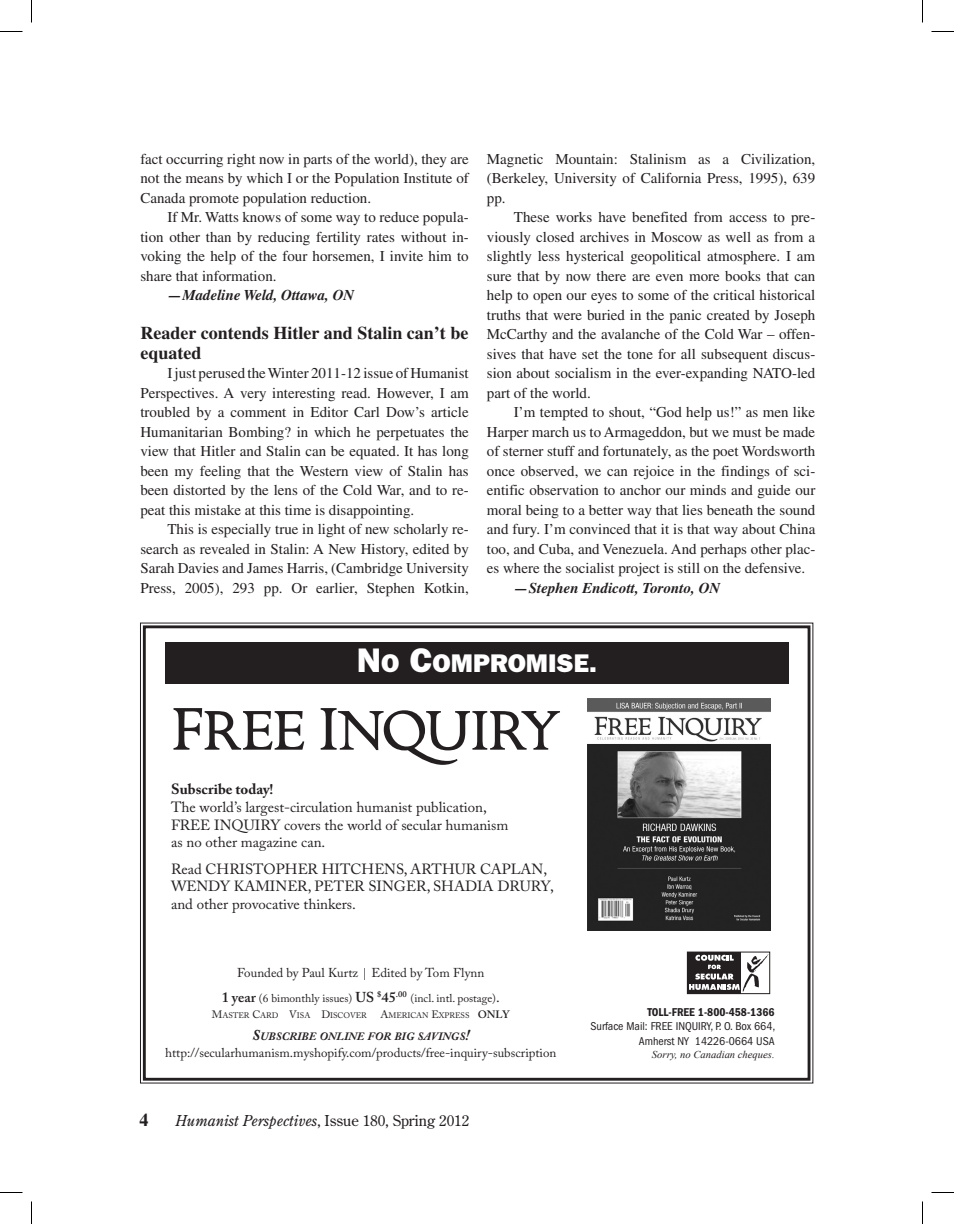
<style>
.page{position:relative;width:954px;height:1224px;background:#fff}
.page>*{position:absolute;margin:0;border:0;box-sizing:border-box;transform-origin:0 0}
.t1{font:800 25.65px "Franklin Gothic";color:#fff}
.Letter_Body{font:700 18px/19.5px "Times";color:#231f20}
.Letter_Body_NEW{font:15px/19.5px "Times";color:#231f20;text-align:justify}
.Letter_Body-2{font:15px "Times Bold Italic Os F";color:#231f20}
.t2{font:italic 15px "Century Old Style";color:#231f20}
.t3{font:14.7px/17.5px "Adobe Caslon Pro";color:#231f20}
.t4{font:12.9px "Adobe Caslon Pro";color:#231f20}
.t5{font:condensed 11.85px/14.2px "Franklin Gothic";color:#231f20;text-align:right}
.t6{font:11.4px "Adobe Caslon Pro";color:#231f20}
.t7{font:italic 700 11.25px "Adobe Caslon Pro";color:#231f20}
.t8{font:italic 10.5px "Times New Roman";color:#231f20}
.t9{font:7.95px "Adobe Caslon Pro";letter-spacing:-.01em;color:#231f20}
.s1{font-size:34.2px}
.s2{font-weight:700}
.s3{font-weight:600;font-size:14.25px}
.s4{font-size:14.25px}
.s5{font-size:10.65px}
.s6{font-weight:600;font-size:10.65px}
.s7{font-size:15px}
.s8{font-style:normal}
.s9{font-weight:600}
</style>
<div class="page">
<div style="left:143px;top:625px;width:667px;height:456px;border:3px solid #231f20"></div>
<svg style="left:174px;top:708px;width:130px;height:42px"></svg>
<svg style="left:321px;top:708px;width:239px;height:57px"></svg>
<div style="left:165px;top:642px;width:624px;height:42px;background:#231f20"></div>
<img style="left:588px;top:699px;width:182px;height:231px">
<svg style="left:364px;top:968px;width:1px;height:12px"></svg>
<svg style="left:687px;top:951px;width:83px;height:44px"></svg>
<div style="left:687px;top:952px;width:83px;height:42px;border:1px solid #231f20"></div>
<div style="left:687px;top:952px;width:54px;height:42px;background:#231f20"></div>
<svg style="left:689px;top:954px;width:80px;height:38px"></svg>
<svg style="left:0;top:31px;width:22px;height:1px"></svg>
<svg style="left:932px;top:31px;width:22px;height:1px"></svg>
<svg style="left:0;top:1192px;width:22px;height:1px"></svg>
<svg style="left:932px;top:1192px;width:22px;height:1px"></svg>
<svg style="left:31px;top:0;width:1px;height:22px"></svg>
<svg style="left:31px;top:1202px;width:1px;height:22px"></svg>
<svg style="left:922px;top:0;width:1px;height:22px"></svg>
<svg style="left:922px;top:1202px;width:1px;height:22px"></svg>
<p class="Letter_Body_NEW" style="left:140px;top:149px;width:330px">fact occurring right now in parts of the world), they are not the means by which I or the Population Institute of Canada promote population reduction.</p>
<p class="Letter_Body_NEW" style="left:140px;top:207px;width:330px;text-indent:27px">If Mr. Watts knows of some way to reduce popula&shy;tion other than by reducing fertility rates without in&shy;voking the help of the four horsemen, I invite him to share that information.</p>
<p class="Letter_Body-2" style="left:167px;top:286px;width:189px">—Madeline Weld, Ottawa, ON</p>
<p class="Letter_Body" style="left:140px;top:323px;width:329px">Reader contends Hitler and Stalin can’t be equated</p>
<p class="Letter_Body_NEW" style="left:140px;top:363px;width:330px;text-indent:27px">I just perused the Winter 2011-12 issue of Humanist Perspectives. A very interesting read. However, I am troubled by a comment in Editor Carl Dow’s article Humanitarian Bombing? in which he perpetuates the view that Hitler and Stalin can be equated. It has long been my feeling that the Western view of Stalin has been distorted by the lens of the Cold War, and to re&shy;peat this mistake at this time is disappointing.</p>
<p class="Letter_Body_NEW" style="left:140px;top:519px;width:330px;text-indent:27px">This is especially true in light of new scholarly re&shy;search as revealed in Stalin: A New History, edited by Sarah Davies and James Harris, (Cambridge University Press, 2005), 293 pp. Or earlier, Stephen Kotkin,</p>
<p class="Letter_Body_NEW" style="left:487px;top:149px;width:330px">Magnetic Mountain: Stalinism as a Civilization, (Berkeley, University of California Press, 1995), 639 pp.</p>
<p class="Letter_Body_NEW" style="left:487px;top:207px;width:330px;text-indent:27px">These works have benefited from access to pre&shy;viously closed archives in Moscow as well as from a slightly less hysterical geopolitical atmosphere. I am sure that by now there are even more books that can help to open our eyes to some of the critical historical truths that were buried in the panic created by Joseph McCarthy and the avalanche of the Cold War – offen&shy;sives that have set the tone for all subsequent discus&shy;sion about socialism in the ever-expanding NATO-led part of the world.</p>
<p class="Letter_Body_NEW" style="left:487px;top:402px;width:330px;text-indent:27px">I’m tempted to shout, “God help us!” as men like Harper march us to Armageddon, but we must be made of sterner stuff and fortunately, as the poet Wordsworth once observed, we can rejoice in the findings of sci&shy;entific observation to anchor our minds and guide our moral being to a better way that lies beneath the sound and fury. I’m convinced that it is that way about China too, and Cuba, and Venezuela. And perhaps other plac&shy;es where the socialist project is still on the defensive.</p>
<p class="Letter_Body-2" style="left:514px;top:579px;width:208px">—Stephen Endicott, Toronto, ON</p>
<p class="t1" style="left:357px;top:648px;width:242px"><span class="s1">N</span>O <span class="s1">C</span>OMPROMISE.</p>
<p class="t3" style="left:171px;top:781px;width:339px"><span class="s2">Subscribe today!<br></span>The world’s largest-circulation humanist publication, FREE INQUIRY covers the world of secular humanism as no other magazine can.</p>
<p class="t3" style="left:171px;top:860px;width:384px">Read CHRISTOPHER HITCHENS, ARTHUR CAPLAN,<br>WENDY KAMINER, PETER SINGER, SHADIA DRURY, and other provocative thinkers.</p>
<p class="t4" style="left:237px;top:965px;width:249px">Founded by Paul Kurtz Edited by Tom Flynn</p>
<p class="t6" style="left:222px;top:991px;width:280px"><span class="s3">1 year</span> (6 bimonthly issues) <span class="s3">US</span> <sup>$</sup><span class="s3">45</span><sup>.00</sup> (incl. intl. postage)<span class="s4">.</span></p>
<p class="t9" style="left:212px;top:1010px;width:157px"><span class="s5">M</span>ASTER <span class="s5">C</span>ARD <span class="s5">V</span>ISA <span class="s5">D</span>ISCOVER</p>
<p class="t9" style="left:381px;top:1010px;width:131px"><span class="s5">A</span>MERICAN <span class="s5">E</span>XPRESS <span class="s6">ONLY</span></p>
<p class="t7" style="left:252px;top:1030px;width:220px"><span class="s7">S</span>UBSCRIBE ONLINE FOR BIG SAVINGS<span class="s7">!</span></p>
<p class="t4" style="left:165px;top:1045px;width:393px">http://secularhumanism.myshopify.com/products/free-inquiry-subscription</p>
<p class="Letter_Body" style="left:140px;top:1109px;width:10px">4</p>
<p class="t2" style="left:176px;top:1111px;width:295px">Humanist Perspectives<span class="s8">, Issue 180, Spring 2012</span></p>
<p class="t5" style="left:590px;top:1005px;width:186px"><span class="s9">TOLL-FREE 1-800-458-1366<br></span>Surface Mail: FREE INQUIRY, P. O. Box 664,<br>Amherst NY 14226-0664 USA</p>
<p class="t8" style="left:652px;top:1047px;width:124px">Sorry, no Canadian cheques.</p>
</div>
